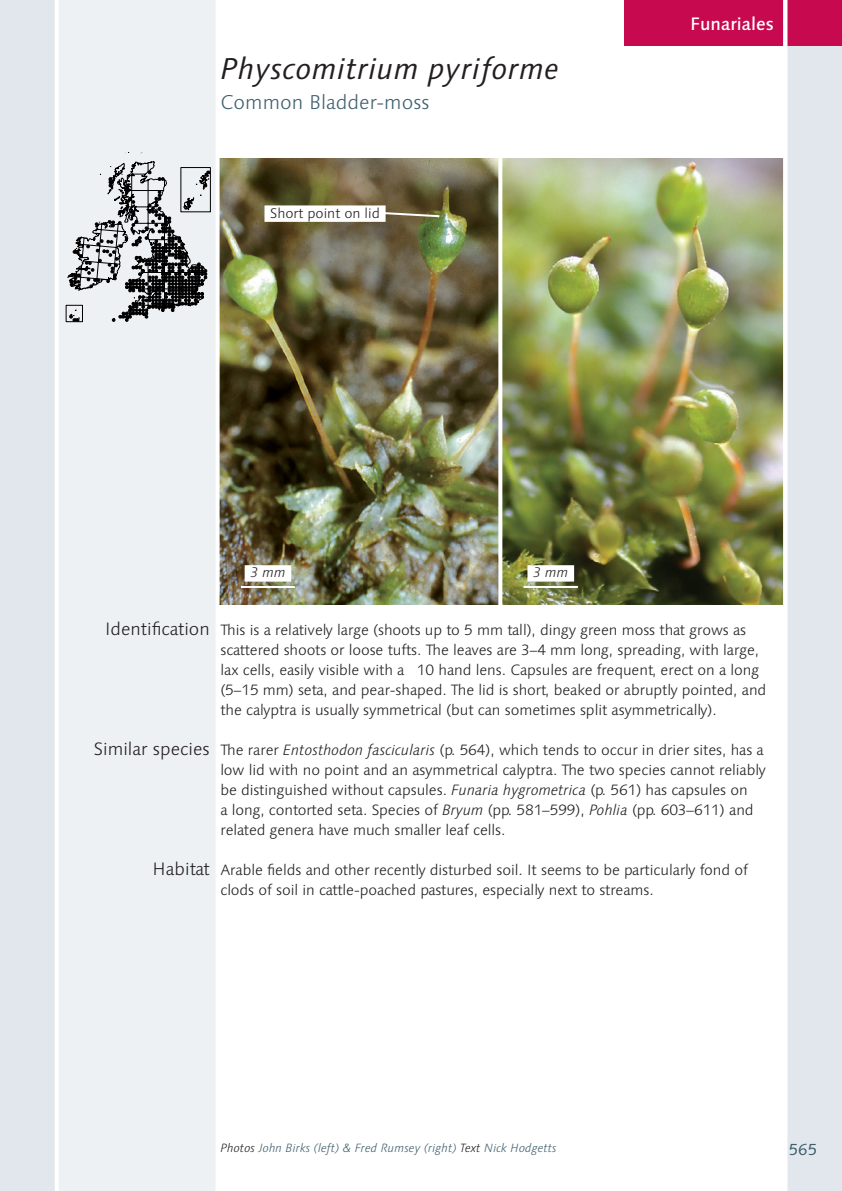
<style>
.page{position:relative;width:842px;height:1191px;background:#fff}
.page>*{position:absolute;margin:0;border:0;box-sizing:border-box;transform-origin:0 0}
.Title_1_Moss_Species{font:italic 30px "Linotype Syntax";letter-spacing:.01em;color:#231f20}
.Title_3_Moss_English{font:300 20px "Linotype Syntax";color:#3f5f6e}
.Text_Subheads_Right{font:300 18px "Linotype Syntax";color:#231f20}
.Title_4_Order_Name{font:500 18px "Linotype Syntax";color:#fff}
.t1{font:16px "Linotype Syntax";color:#3f5f6e}
.Text_Body{font:300 15px/20px "Linotype Syntax";letter-spacing:-.005em;color:#231f20}
.Photo_Annotation_Wit{font:300 14px "Linotype Syntax";color:#231f20}
.Photo_Scale_Bar_With{font:italic 300 14px "Linotype Syntax";color:#231f20}
.Text_Credits{font:italic 300 12px "Linotype Syntax";color:#3f5f6e}
.s1{font-style:italic}
.s2{color:#231f20}
</style>
<div class="page">
<img style="left:220px;top:159px;width:563px;height:445px">
<hr style="left:241px;top:586px;width:54px;height:2px;background:#fff">
<div style="left:245px;top:565px;width:46px;height:16px;background:#fff"></div>
<svg style="left:498px;top:158px;width:4px;height:447px"></svg>
<hr style="left:524px;top:586px;width:54px;height:2px;background:#fff">
<div style="left:527px;top:565px;width:47px;height:16px;background:#fff"></div>
<div style="left:785px;top:0;width:57px;height:1191px;background:#e1e7ec"></div>
<div style="left:624px;top:0;width:218px;height:45px;background:#c7094f"></div>
<div style="left:0;top:0;width:218px;height:1191px;background:#edf1f4"></div>
<svg style="left:66px;top:152px;width:144px;height:170px"></svg>
<div style="left:0;top:0;width:57px;height:1191px;background:#e1e7ec"></div>
<hr style="left:55px;top:0;width:4px;height:1191px;background:#fff">
<hr style="left:216px;top:0;width:4px;height:1191px;background:#fff">
<hr style="left:783px;top:0;width:4px;height:1191px;background:#fff">
<svg style="left:386px;top:211px;width:55px;height:7px"></svg>
<div style="left:264px;top:205px;width:122px;height:17px;background:#fff"></div>
<p class="Title_1_Moss_Species" style="left:220px;top:51px;width:340px">Physcomitrium pyriforme</p>
<p class="Title_3_Moss_English" style="left:220px;top:90px;width:210px">Common Bladder-moss</p>
<p class="Photo_Annotation_Wit" style="left:270px;top:205px;width:111px">Short point on lid</p>
<p class="Title_4_Order_Name" style="left:690px;top:13px;width:85px">Funariales</p>
<p class="Photo_Scale_Bar_With" style="left:250px;top:564px;width:37px">3 mm</p>
<p class="Photo_Scale_Bar_With" style="left:533px;top:564px;width:37px">3 mm</p>
<p class="Text_Subheads_Right" style="left:105px;top:618px;width:106px">Identification</p>
<p class="Text_Subheads_Right" style="left:94px;top:738px;width:117px">Similar species</p>
<p class="Text_Subheads_Right" style="left:153px;top:858px;width:59px">Habitat</p>
<p class="Text_Body" style="left:220px;top:620px;width:547px">This is a relatively large (shoots up to 5 mm tall), dingy green moss that grows as scattered shoots or loose tufts. The leaves are 3–4 mm long, spreading, with large, lax cells, easily visible with a 10 hand lens. Capsules are frequent, erect on a long (5–15 mm) seta, and pear-shaped. The lid is short, beaked or abruptly pointed, and the calyptra is usually symmetrical (but can sometimes split asymmetrically).</p>
<p class="Text_Body" style="left:220px;top:740px;width:547px">The rarer <span class="s1">Entosthodon fascicularis</span> (p. 564), which tends to occur in drier sites, has a low lid with no point and an asymmetrical calyptra. The two species cannot reliably be distinguished without capsules. <span class="s1">Funaria hygrometrica</span> (p. 561) has capsules on<br>a long, contorted seta. Species of <span class="s1">Bryum</span> (pp. 581–599), <span class="s1">Pohlia</span> (pp. 603–611) and related genera have much smaller leaf cells.</p>
<p class="Text_Body" style="left:220px;top:860px;width:529px">Arable fields and other recently disturbed soil. It seems to be particularly fond of clods of soil in cattle-poached pastures, especially next to streams.</p>
<p class="Text_Credits" style="left:220px;top:1140px;width:338px"><span class="s2">Photos</span> John Birks (left) &amp; Fred Rumsey (right) <span class="s2">Text</span> Nick Hodgetts</p>
<p class="t1" style="left:789px;top:1139px;width:30px">565</p>
</div>
